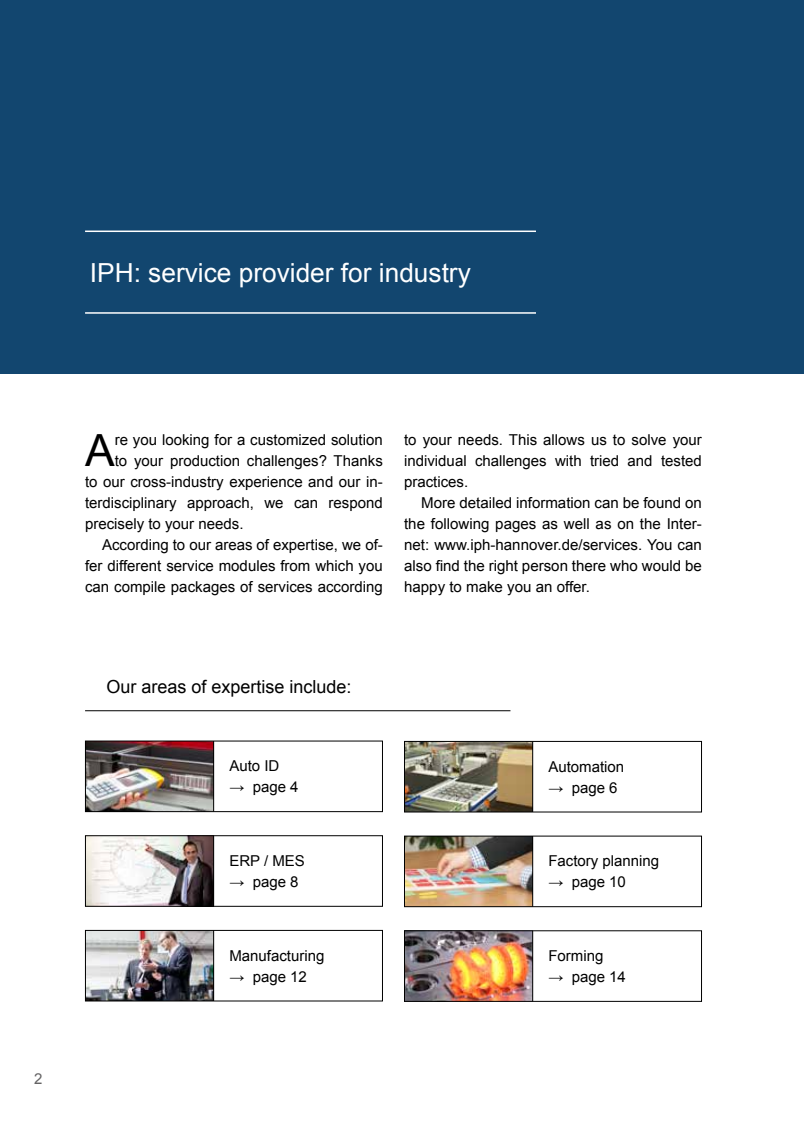
<style>
.page{position:relative;width:804px;height:1140px;background:#fff}
.page>*{position:absolute;margin:0;border:0;box-sizing:border-box;transform-origin:0 0}
.t1{font:44.4px "Arial";color:#000}
.t2{font:26.25px "Arial";color:#fff}
.t3{font:18px "Arial";color:#000}
.t4{font:15px/21px "Arial";color:#000;text-align:justify}
.t5{font:15px "Arial";color:#646364}
</style>
<div class="page">
<img style="left:87px;top:932px;width:126px;height:67px">
<img style="left:406px;top:837px;width:126px;height:68px">
<img style="left:406px;top:743px;width:126px;height:67px">
<div style="left:0;top:0;width:804px;height:373px;background:#12466f"></div>
<hr style="left:85px;top:230px;width:451px;height:2px;background:#fff">
<hr style="left:85px;top:312px;width:451px;height:2px;background:#fff">
<hr style="left:85px;top:710px;width:425px;height:1px;background:#000">
<img style="left:87px;top:742px;width:126px;height:68px">
<img style="left:87px;top:837px;width:126px;height:67px">
<img style="left:406px;top:932px;width:126px;height:67px">
<hr style="left:213px;top:741px;width:1px;height:70px;background:#000">
<div style="left:85px;top:740px;width:298px;height:72px;border:1px solid #000"></div>
<hr style="left:532px;top:741px;width:1px;height:71px;background:#000">
<div style="left:404px;top:741px;width:298px;height:71px;border:1px solid #000"></div>
<hr style="left:213px;top:835px;width:1px;height:71px;background:#000">
<div style="left:85px;top:835px;width:298px;height:71px;border:1px solid #000"></div>
<hr style="left:532px;top:836px;width:1px;height:70px;background:#000">
<div style="left:404px;top:835px;width:298px;height:72px;border:1px solid #000"></div>
<hr style="left:213px;top:930px;width:1px;height:71px;background:#000">
<div style="left:85px;top:930px;width:298px;height:71px;border:1px solid #000"></div>
<hr style="left:532px;top:930px;width:1px;height:71px;background:#000">
<div style="left:404px;top:930px;width:298px;height:71px;border:1px solid #000"></div>
<h2 class="t2" style="left:90px;top:255px;width:382px">IPH: service provider for industry</h2>
<p class="t5" style="left:34px;top:1068px;width:10px">2</p>
<h1 class="t1" style="left:85px;top:421px;width:31px">A</h1>
<p class="t4" style="left:115px;top:429px;width:269px">re you looking for a customized solution</p>
<p class="t4" style="left:115px;top:450px;width:270px">to your production challenges? Thanks</p>
<p class="t4" style="left:85px;top:471px;width:299px">to our cross-industry experience and our in-</p>
<p class="t4" style="left:85px;top:492px;width:299px">terdisciplinary approach, we can respond</p>
<p class="t4" style="left:85px;top:513px;width:160px">precisely to your needs.</p>
<p class="t4" style="left:102px;top:534px;width:282px">According to our areas of expertise, we of-</p>
<p class="t4" style="left:85px;top:555px;width:299px">fer different service modules from which you</p>
<p class="t4" style="left:85px;top:576px;width:299px">can compile packages of services according</p>
<p class="t4" style="left:404px;top:429px;width:299px">to your needs. This allows us to solve your individual challenges with tried and tested practices.</p>
<p class="t4" style="left:404px;top:492px;width:299px;text-indent:17px">More detailed information can be found on the following pages as well as on the Inter&shy;net: www.iph-hannover.de/services. You can also find the right person there who would be happy to make you an offer.</p>
<p class="t3" style="left:106px;top:674px;width:247px">Our areas of expertise include:</p>
<p class="t4" style="left:229px;top:755px;width:52px">Auto ID</p>
<p class="t4" style="left:229px;top:776px;width:71px">→ page 4</p>
<p class="t4" style="left:548px;top:756px;width:77px">Automation</p>
<p class="t4" style="left:548px;top:777px;width:71px">→ page 6</p>
<p class="t4" style="left:229px;top:850px;width:77px">ERP / MES</p>
<p class="t4" style="left:229px;top:871px;width:71px">→ page 8</p>
<p class="t4" style="left:548px;top:850px;width:112px">Factory planning</p>
<p class="t4" style="left:548px;top:871px;width:79px">→ page 10</p>
<p class="t4" style="left:229px;top:945px;width:97px">Manufacturing</p>
<p class="t4" style="left:229px;top:966px;width:79px">→ page 12</p>
<p class="t4" style="left:548px;top:945px;width:57px">Forming</p>
<p class="t4" style="left:548px;top:966px;width:79px">→ page 14</p>
</div>
